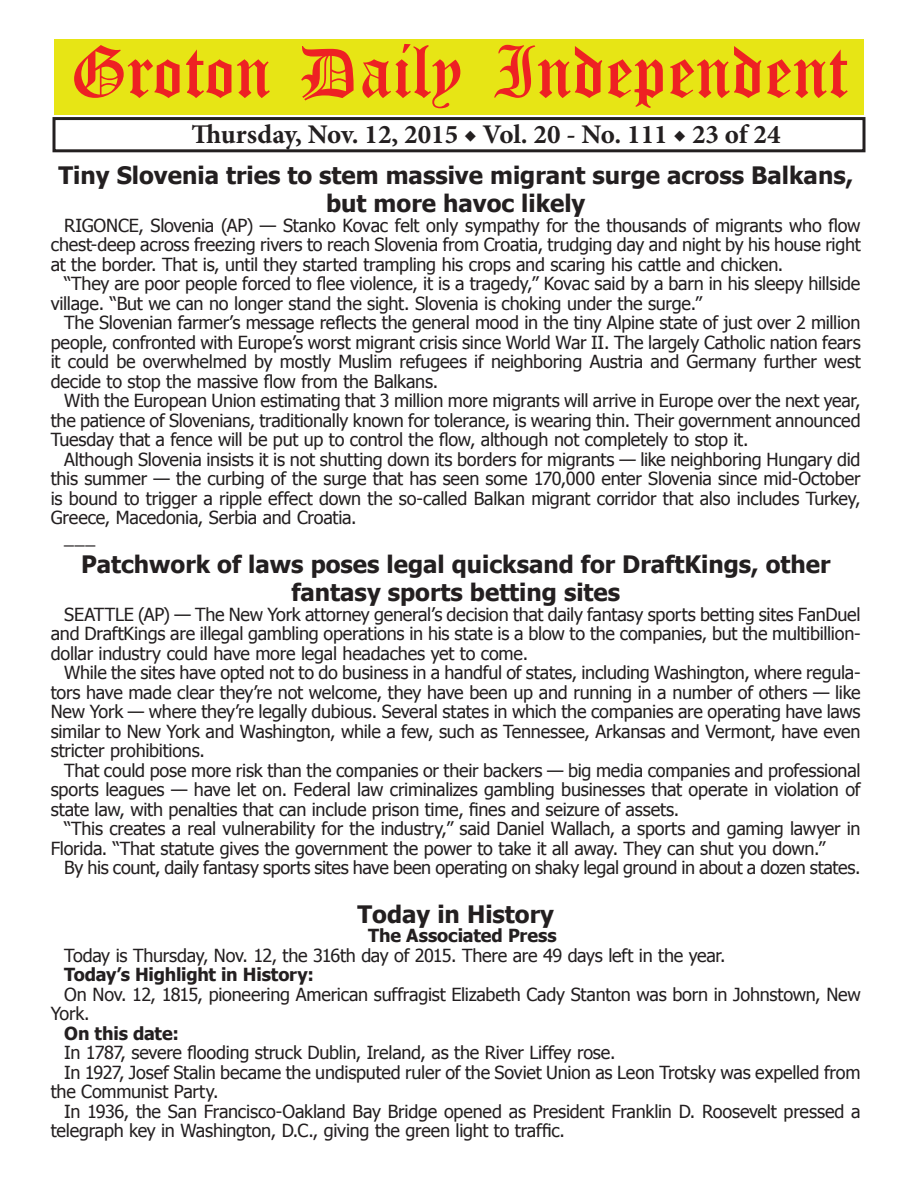
<style>
.page{position:relative;width:918px;height:1188px;background:#fff}
.page>*{position:absolute;margin:0;border:0;box-sizing:border-box;transform-origin:0 0}
.t1{font:54px "Old English Five";color:#ee2123}
.t2{font:700 27px "Minion Pro";color:#231f20}
.t3{font:700 24px/28.8px "Tahoma";color:#231f20;text-align:center}
.t4{font:18px/19.5px "Tahoma";letter-spacing:-.015em;color:#231f20;text-align:justify}
.t5{font:700 18px "Tahoma";letter-spacing:-.01em;color:#231f20}
</style>
<div class="page">
<div style="left:52px;top:117px;width:814px;height:35px;border:3px solid #231f20"></div>
<div style="left:54px;top:40px;width:810px;height:75px;background:#e7e515"></div>
<h1 class="t1" style="left:70px;top:47px;width:779px">Groton Daily Independent</h1>
<h2 class="t2" style="left:191px;top:116px;width:591px">Thursday, Nov. 12, 2015 ◆ Vol. 20 - No. 111 ◆ 23 of 24</h2>
<h3 class="t3" style="left:59px;top:159px;width:796px">Tiny Slovenia tries to stem massive migrant surge across Balkans, but more havoc likely</h3>
<p class="t4" style="left:51px;top:215px;width:811px;text-indent:14px">RIGONCE, Slovenia (AP) — Stanko Kovac felt only sympathy for the thousands of migrants who flow chest-deep across freezing rivers to reach Slovenia from Croatia, trudging day and night by his house right at the border. That is, until they started trampling his crops and scaring his cattle and chicken.</p>
<p class="t4" style="left:51px;top:273px;width:811px;text-indent:14px">“They are poor people forced to flee violence, it is a tragedy,” Kovac said by a barn in his sleepy hillside village. “But we can no longer stand the sight. Slovenia is choking under the surge.”</p>
<p class="t4" style="left:51px;top:312px;width:811px;text-indent:14px">The Slovenian farmer’s message reflects the general mood in the tiny Alpine state of just over 2 million people, confronted with Europe’s worst migrant crisis since World War II. The largely Catholic nation fears it could be overwhelmed by mostly Muslim refugees if neighboring Austria and Germany further west decide to stop the massive flow from the Balkans.</p>
<p class="t4" style="left:51px;top:390px;width:811px;text-indent:14px">With the European Union estimating that 3 million more migrants will arrive in Europe over the next year, the patience of Slovenians, traditionally known for tolerance, is wearing thin. Their government announced Tuesday that a fence will be put up to control the flow, although not completely to stop it.</p>
<p class="t4" style="left:64px;top:449px;width:798px">Although Slovenia insists it is not shutting down its borders for migrants — like neighboring Hungary did</p>
<p class="t4" style="left:51px;top:468px;width:811px">this summer — the curbing of the surge that has seen some 170,000 enter Slovenia since mid-October</p>
<p class="t4" style="left:51px;top:488px;width:811px">is bound to trigger a ripple effect down the so-called Balkan migrant corridor that also includes Turkey,</p>
<p class="t4" style="left:51px;top:507px;width:307px">Greece, Macedonia, Serbia and Croatia.</p>
<p class="t4" style="left:64px;top:527px;width:33px">___</p>
<h3 class="t3" style="left:81px;top:548px;width:751px">Patchwork of laws poses legal quicksand for DraftKings, other fantasy sports betting sites</h3>
<p class="t4" style="left:51px;top:604px;width:811px;text-indent:14px">SEATTLE (AP) — The New York attorney general’s decision that daily fantasy sports betting sites FanDuel and DraftKings are illegal gambling operations in his state is a blow to the companies, but the multibillion&shy;dollar industry could have more legal headaches yet to come.</p>
<p class="t4" style="left:51px;top:662px;width:812px;text-indent:14px">While the sites have opted not to do business in a handful of states, including Washington, where regula&shy;tors have made clear they’re not welcome, they have been up and running in a number of others — like New York — where they’re legally dubious. Several states in which the companies are operating have laws similar to New York and Washington, while a few, such as Tennessee, Arkansas and Vermont, have even stricter prohibitions.</p>
<p class="t4" style="left:51px;top:760px;width:811px;text-indent:14px">That could pose more risk than the companies or their backers — big media companies and professional sports leagues — have let on. Federal law criminalizes gambling businesses that operate in violation of state law, with penalties that can include prison time, fines and seizure of assets.</p>
<p class="t4" style="left:51px;top:818px;width:811px;text-indent:14px">“This creates a real vulnerability for the industry,” said Daniel Wallach, a sports and gaming lawyer in<br>Florida. “That statute gives the government the power to take it all away. They can shut you down.”</p>
<p class="t4" style="left:64px;top:857px;width:798px">By his count, daily fantasy sports sites have been operating on shaky legal ground in about a dozen states.</p>
<h3 class="t3" style="left:358px;top:898px;width:198px">Today in History</h3>
<p class="t5" style="left:368px;top:923px;width:190px">The Associated Press</p>
<p class="t4" style="left:64px;top:945px;width:663px">Today is Thursday, Nov. 12, the 316th day of 2015. There are 49 days left in the year.</p>
<p class="t5" style="left:64px;top:962px;width:251px">Today’s Highlight in History:</p>
<p class="t4" style="left:51px;top:984px;width:811px;text-indent:14px">On Nov. 12, 1815, pioneering American suffragist Elizabeth Cady Stanton was born in Johnstown, New<br>York.</p>
<p class="t5" style="left:64px;top:1021px;width:116px">On this date:</p>
<p class="t4" style="left:64px;top:1042px;width:553px">In 1787, severe flooding struck Dublin, Ireland, as the River Liffey rose.</p>
<p class="t4" style="left:64px;top:1062px;width:798px">In 1927, Josef Stalin became the undisputed ruler of the Soviet Union as Leon Trotsky was expelled from</p>
<p class="t4" style="left:51px;top:1081px;width:169px">the Communist Party.</p>
<p class="t4" style="left:64px;top:1101px;width:798px">In 1936, the San Francisco-Oakland Bay Bridge opened as President Franklin D. Roosevelt pressed a</p>
<p class="t4" style="left:51px;top:1120px;width:516px">telegraph key in Washington, D.C., giving the green light to traffic.</p>
</div>
